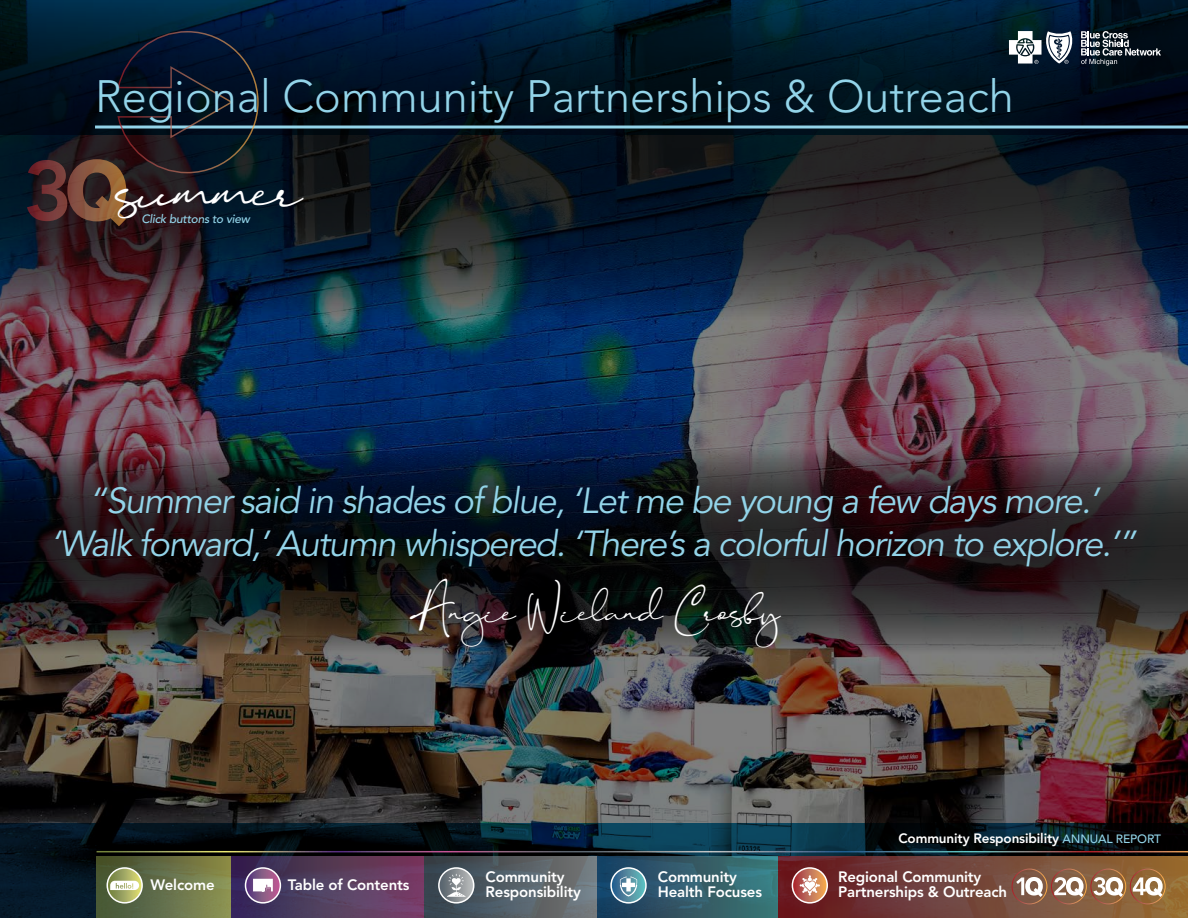
<style>
.page{position:relative;width:1188px;height:918px;background:#fff}
.page>*{position:absolute;margin:0;border:0;box-sizing:border-box;transform-origin:0 0}
.t1{font:300 45px "Avenir LT Std";color:#93d4e9}
.t2{font:43.5px "Konya";color:#fff}
.t3{font:italic 36px/43.2px "Avenir LT Std";letter-spacing:-.04em;color:#93d4e9;text-align:center}
.t4{font:24px "Konya";color:#fff}
.t5{font:800 15px/15px "Avenir LT Std";letter-spacing:-.01em;color:#fff}
.t6{font:800 13.5px "Avenir LT Std";letter-spacing:-.01em;color:#fff}
.t7{font:italic 500 12px "Avenir LT Std";letter-spacing:-.025em;color:#93d4e9}
.s1{font-weight:500;font-size:12px;color:#93d4e9}
</style>
<div class="page">
<img style="left:0;top:321px;width:1188px;height:503px">
<svg style="left:0;top:135px;width:1188px;height:186px;background:#202632"></svg>
<img style="left:0;top:448px;width:1188px;height:206px">
<img style="left:0;top:824px;width:1188px;height:94px">
<hr style="left:97px;top:851px;width:1091px;height:1px;background:#fff">
<img style="left:0;top:0;width:1188px;height:135px">
<hr style="left:95px;top:126px;width:1093px;height:3px;background:#93d4e9">
<svg style="left:97px;top:856px;width:134px;height:62px;background:#697246"></svg>
<svg style="left:107px;top:868px;width:35px;height:35px"></svg>
<div style="left:106px;top:867px;width:37px;height:37px;border:2px solid #fff;border-radius:50%"></div>
<svg style="left:110px;top:881px;width:29px;height:9px"></svg>
<svg style="left:232px;top:856px;width:192px;height:62px;background:#563a5e"></svg>
<svg style="left:246px;top:868px;width:34px;height:35px"></svg>
<div style="left:245px;top:867px;width:36px;height:37px;border:2px solid #fff;border-radius:50%"></div>
<svg style="left:253px;top:879px;width:20px;height:13px"></svg>
<svg style="left:1009px;top:31px;width:152px;height:35px"></svg>
<svg style="left:778px;top:856px;width:410px;height:62px;background:#794637"></svg>
<svg style="left:792px;top:868px;width:35px;height:35px"></svg>
<div style="left:792px;top:867px;width:36px;height:37px;border:2px solid #fff;border-radius:50%"></div>
<svg style="left:800px;top:875px;width:20px;height:21px"></svg>
<svg style="left:597px;top:856px;width:180px;height:62px;background:#305d6d"></svg>
<svg style="left:611px;top:868px;width:35px;height:35px"></svg>
<div style="left:610px;top:867px;width:37px;height:37px;border:2px solid #fff;border-radius:50%"></div>
<svg style="left:620px;top:876px;width:17px;height:21px"></svg>
<svg style="left:425px;top:856px;width:171px;height:62px;background:#566066"></svg>
<svg style="left:439px;top:868px;width:35px;height:35px"></svg>
<div style="left:438px;top:867px;width:36px;height:37px;border:2px solid #fff;border-radius:50%"></div>
<svg style="left:447px;top:874px;width:19px;height:23px"></svg>
<svg style="left:1016px;top:877px;width:27px;height:20px"></svg>
<div style="left:1012px;top:869px;width:35px;height:35px;border:1px solid #fff;border-radius:50%"></div>
<svg style="left:1054px;top:877px;width:30px;height:20px"></svg>
<div style="left:1051px;top:869px;width:36px;height:35px;border:1px solid #fff;border-radius:50%"></div>
<svg style="left:1094px;top:877px;width:29px;height:20px"></svg>
<div style="left:1091px;top:869px;width:35px;height:35px;border:1px solid #fff;border-radius:50%"></div>
<svg style="left:1133px;top:877px;width:30px;height:20px"></svg>
<div style="left:1130px;top:869px;width:36px;height:35px;border:1px solid #fff;border-radius:50%"></div>
<svg style="left:27px;top:30px;width:232px;height:196px;background:#191b26"></svg>
<p class="t1" style="left:95px;top:70px;width:920px">Regional Community Partnerships &amp; Outreach</p>
<p class="t2" style="left:115px;top:170px;width:189px">summer</p>
<p class="t7" style="left:141px;top:212px;width:110px">Click buttons to view</p>
<p class="t3" style="left:51px;top:480px;width:1087px">“Summer said in shades of blue, ‘Let me be young a few days more.’ ‘Walk forward,’ Autumn whispered. ‘There’s a colorful horizon to explore.’”</p>
<p class="t4" style="left:408px;top:601px;width:374px">Angie Wieland Crosby</p>
<p class="t6" style="left:899px;top:831px;width:264px">Community Responsibility <span class="s1">ANNUAL REPORT</span></p>
<p class="t5" style="left:151px;top:877px;width:66px">Welcome</p>
<p class="t5" style="left:288px;top:877px;width:123px">Table of Contents</p>
<p class="t5" style="left:838px;top:869px;width:170px">Regional Community<br>Partnerships &amp; Outreach</p>
<p class="t5" style="left:658px;top:869px;width:106px">Community<br>Health Focuses</p>
<p class="t5" style="left:486px;top:869px;width:97px">Community<br>Responsibility</p>
</div>
